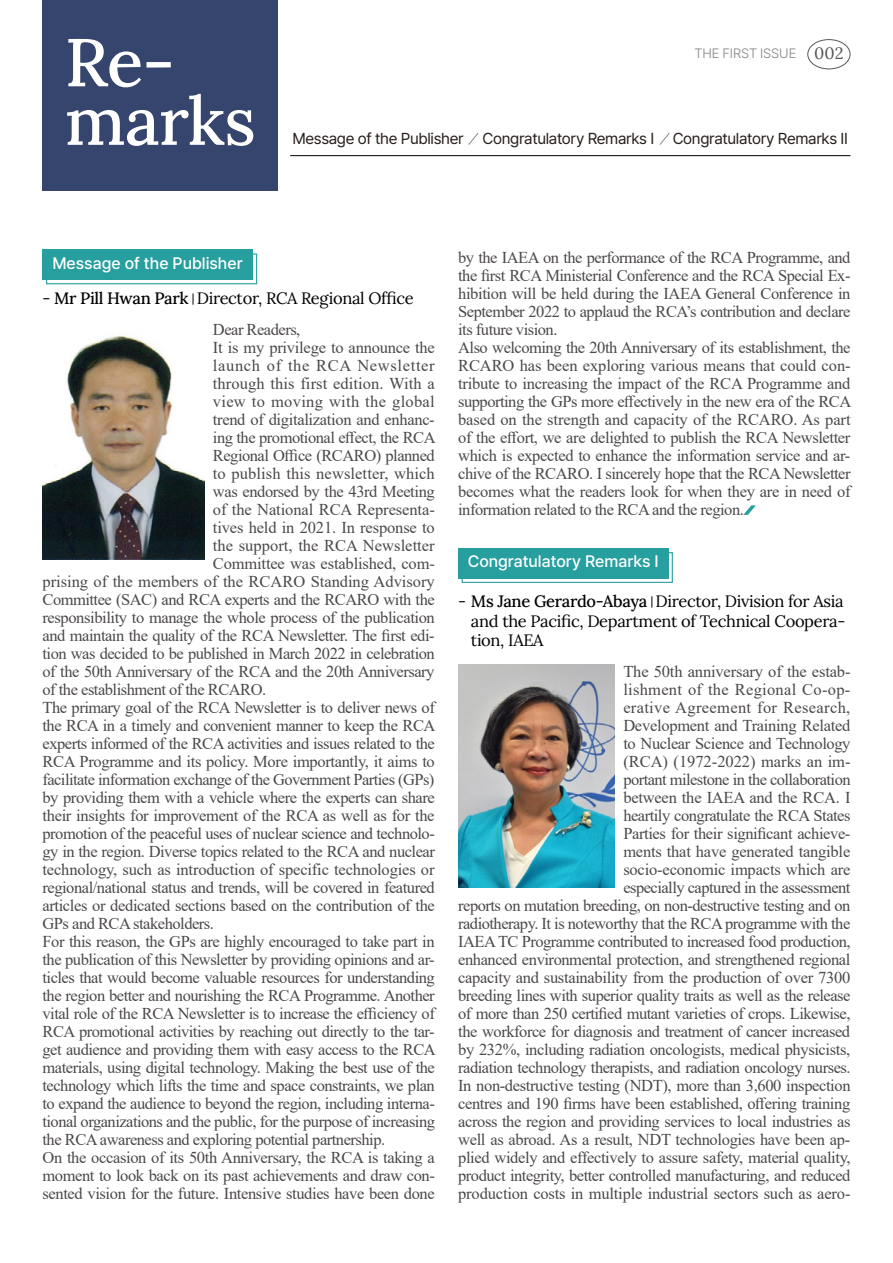
<style>
.page{position:relative;width:893px;height:1263px;background:#fff}
.page>*{position:absolute;margin:0;border:0;box-sizing:border-box;transform-origin:0 0}
.t1{font:500 67.5px/58.5px "Lora";letter-spacing:-.015em;color:#fff}
.t2{font:16.5px/18px "Times New Roman";letter-spacing:-.03em;color:#4c4948}
.t3{font:16.5px/19.5px "Lora";letter-spacing:-.02em;color:#000}
.t4{font:16.5px "Times New Roman";letter-spacing:-.01em;color:#4c4948}
.t5{font:16.5px "Times New Roman";letter-spacing:.005em;color:#4c4948}
.t6{font:16.5px "Times New Roman";color:#4c4948}
.t7{font:500 16.5px "Pretendard";color:#fff}
.t8{font:16.5px "Times New Roman";letter-spacing:-.005em;color:#4c4948}
.t9{font:16.5px "Times New Roman";letter-spacing:.015em;color:#4c4948}
.t10{font:16.5px "Times New Roman";letter-spacing:.04em;color:#4c4948}
.t11{font:16.5px "Lora";color:#595757}
.t12{font:15.75px "Pretendard";letter-spacing:-.02em;color:#291f1c}
.t13{font:300 13.5px "Pretendard";letter-spacing:-.005em;color:#898989}
.s1{font-weight:500}
</style>
<div class="page">
<svg style="left:743px;top:505px;width:13px;height:10px"></svg>
<img style="left:43px;top:335px;width:161px;height:225px">
<div style="left:807px;top:39px;width:43px;height:30px;border:1px solid #595757;border-radius:50%"></div>
<div style="left:43px;top:0;width:235px;height:190px;background:#35456d"></div>
<div style="left:46px;top:253px;width:211px;height:31px;border:1px solid #269f9e"></div>
<div style="left:43px;top:250px;width:210px;height:30px;background:#269f9e"></div>
<svg style="left:193px;top:293px;width:1px;height:12px"></svg>
<hr style="left:290px;top:155px;width:560px;height:1px;background:#000">
<svg style="left:468px;top:132px;width:11px;height:13px"></svg>
<svg style="left:659px;top:133px;width:11px;height:12px"></svg>
<img style="left:458px;top:665px;width:157px;height:222px">
<div style="left:462px;top:552px;width:211px;height:31px;border:1px solid #269f9e"></div>
<div style="left:458px;top:548px;width:210px;height:30px;background:#269f9e"></div>
<svg style="left:651px;top:596px;width:1px;height:12px"></svg>
<h1 class="t1" style="left:65px;top:29px;width:193px">Re&shy;marks</h1>
<p class="t13" style="left:694px;top:44px;width:103px">THE FIRST ISSUE</p>
<p class="t11" style="left:814px;top:41px;width:31px">002</p>
<p class="t12" style="left:292px;top:128px;width:557px">Message of the Publisher Congratulatory Remarks I Congratulatory Remarks II</p>
<p class="t7" style="left:52px;top:251px;width:192px">Message of the Publisher</p>
<p class="t3" style="left:43px;top:288px;width:373px">- <span class="s1">Mr Pill Hwan Park</span> Director, RCA Regional Office</p>
<p class="t2" style="left:213px;top:320px;width:89px">Dear Readers,</p>
<p class="t2" style="left:213px;top:338px;width:223px">It is my privilege to announce the</p>
<p class="t10" style="left:213px;top:354px;width:223px">launch of the RCA Newsletter</p>
<p class="t5" style="left:213px;top:372px;width:223px">through this first edition. With a</p>
<p class="t9" style="left:213px;top:390px;width:223px">view to moving with the global</p>
<p class="t2" style="left:213px;top:410px;width:223px">trend of digitalization and enhanc-</p>
<p class="t2" style="left:213px;top:428px;width:224px">ing the promotional effect, the RCA</p>
<p class="t2" style="left:213px;top:446px;width:223px">Regional Office (RCARO) planned</p>
<p class="t5" style="left:213px;top:462px;width:223px">to publish this newsletter, which</p>
<p class="t2" style="left:213px;top:482px;width:223px">was endorsed by the 43rd Meeting</p>
<p class="t8" style="left:213px;top:498px;width:223px">of the National RCA Representa-</p>
<p class="t4" style="left:213px;top:516px;width:223px">tives held in 2021. In response to</p>
<p class="t5" style="left:213px;top:534px;width:223px">the support, the RCA Newsletter</p>
<p class="t4" style="left:213px;top:552px;width:223px">Committee was established, com-</p>
<p class="t6" style="left:43px;top:570px;width:394px">prising of the members of the RCARO Standing Advisory</p>
<p class="t2" style="left:43px;top:590px;width:394px">Committee (SAC) and RCA experts and the RCARO with the</p>
<p class="t2" style="left:43px;top:608px;width:394px">responsibility to manage the whole process of the publication</p>
<p class="t2" style="left:43px;top:626px;width:394px">and maintain the quality of the RCA Newsletter. The first edi-</p>
<p class="t2" style="left:43px;top:644px;width:394px">tion was decided to be published in March 2022 in celebration</p>
<p class="t2" style="left:43px;top:662px;width:394px">of the 50th Anniversary of the RCA and the 20th Anniversary</p>
<p class="t2" style="left:43px;top:680px;width:225px">of the establishment of the RCARO.</p>
<p class="t2" style="left:43px;top:698px;width:394px">The primary goal of the RCA Newsletter is to deliver news of</p>
<p class="t2" style="left:43px;top:716px;width:394px">the RCA in a timely and convenient manner to keep the RCA</p>
<p class="t2" style="left:43px;top:734px;width:394px">experts informed of the RCA activities and issues related to the</p>
<p class="t2" style="left:43px;top:752px;width:394px">RCA Programme and its policy. More importantly, it aims to</p>
<p class="t2" style="left:43px;top:770px;width:393px">facilitate information exchange of the Government Parties (GPs)</p>
<p class="t2" style="left:43px;top:788px;width:394px">by providing them with a vehicle where the experts can share</p>
<p class="t2" style="left:43px;top:806px;width:394px">their insights for improvement of the RCA as well as for the</p>
<p class="t2" style="left:43px;top:824px;width:394px">promotion of the peaceful uses of nuclear science and technolo-</p>
<p class="t2" style="left:43px;top:842px;width:394px">gy in the region. Diverse topics related to the RCA and nuclear</p>
<p class="t4" style="left:43px;top:858px;width:393px">technology, such as introduction of specific technologies or</p>
<p class="t2" style="left:43px;top:878px;width:394px">regional/national status and trends, will be covered in featured</p>
<p class="t2" style="left:43px;top:896px;width:394px">articles or dedicated sections based on the contribution of the</p>
<p class="t2" style="left:43px;top:914px;width:173px">GPs and RCA stakeholders.</p>
<p class="t2" style="left:43px;top:932px;width:394px">For this reason, the GPs are highly encouraged to take part in</p>
<p class="t2" style="left:43px;top:950px;width:394px">the publication of this Newsletter by providing opinions and ar-</p>
<p class="t2" style="left:43px;top:968px;width:394px">ticles that would become valuable resources for understanding</p>
<p class="t2" style="left:43px;top:986px;width:394px">the region better and nourishing the RCA Programme. Another</p>
<p class="t2" style="left:43px;top:1004px;width:394px">vital role of the RCA Newsletter is to increase the efficiency of</p>
<p class="t2" style="left:43px;top:1022px;width:394px">RCA promotional activities by reaching out directly to the tar-</p>
<p class="t2" style="left:43px;top:1040px;width:395px">get audience and providing them with easy access to the RCA</p>
<p class="t2" style="left:43px;top:1058px;width:394px">materials, using digital technology. Making the best use of the</p>
<p class="t2" style="left:43px;top:1076px;width:394px">technology which lifts the time and space constraints, we plan</p>
<p class="t2" style="left:43px;top:1094px;width:394px">to expand the audience to beyond the region, including interna-</p>
<p class="t2" style="left:43px;top:1112px;width:394px">tional organizations and the public, for the purpose of increasing</p>
<p class="t2" style="left:43px;top:1130px;width:344px">the RCA awareness and exploring potential partnership.</p>
<p class="t2" style="left:43px;top:1148px;width:394px">On the occasion of its 50th Anniversary, the RCA is taking a</p>
<p class="t2" style="left:43px;top:1166px;width:394px">moment to look back on its past achievements and draw con-</p>
<p class="t2" style="left:43px;top:1184px;width:394px">sented vision for the future. Intensive studies have been done</p>
<p class="t2" style="left:458px;top:248px;width:395px">by the IAEA on the performance of the RCA Programme, and the first RCA Ministerial Conference and the RCA Special Ex&shy;hibition will be held during the IAEA General Conference in September 2022 to applaud the RCA’s contribution and declare its future vision.<br>Also welcoming the 20th Anniversary of its establishment, the RCARO has been exploring various means that could con&shy;tribute to increasing the impact of the RCA Programme and supporting the GPs more effectively in the new era of the RCA based on the strength and capacity of the RCARO. As part of the effort, we are delighted to publish the RCA Newsletter which is expected to enhance the information service and ar&shy;chive of the RCARO. I sincerely hope that the RCA Newsletter becomes what the readers look for when they are in need of information related to the RCA and the region.</p>
<p class="t7" style="left:468px;top:550px;width:192px">Congratulatory Remarks I</p>
<p class="t3" style="left:458px;top:591px;width:387px">- <span class="s1">Ms Jane Gerardo-Abaya</span> Director, Division for Asia</p>
<p class="t3" style="left:471px;top:610px;width:376px">and the Pacific, Department of Technical Coopera&shy;tion, IAEA</p>
<p class="t2" style="left:458px;top:662px;width:394px;text-align:right">The 50th anniversary of the estab-<br>lishment of the Regional Co-op-<br>erative Agreement for Research,<br>Development and Training Related<br>to Nuclear Science and Technology<br>(RCA) (1972-2022) marks an im-<br>portant milestone in the collaboration<br>between the IAEA and the RCA. I<br>heartily congratulate the RCA States<br>Parties for their significant achieve-<br>ments that have generated tangible<br>socio-economic impacts which are<br>especially captured in the assessment<br>reports on mutation breeding, on non-destructive testing and on radiotherapy. It is noteworthy that the RCA programme with the IAEA TC Programme contributed to increased food production, enhanced environmental protection, and strengthened regional capacity and sustainability from the production of over 7300 breeding lines with superior quality traits as well as the release of more than 250 certified mutant varieties of crops. Likewise, the workforce for diagnosis and treatment of cancer increased by 232%, including radiation oncologists, medical physicists, radiation technology therapists, and radiation oncology nurses.<br>In non-destructive testing (NDT), more than 3,600 inspection centres and 190 firms have been established, offering training across the region and providing services to local industries as well as abroad. As a result, NDT technologies have been ap&shy;plied widely and effectively to assure safety, material quality, product integrity, better controlled manufacturing, and reduced production costs in multiple industrial sectors such as aero-</p>
</div>
